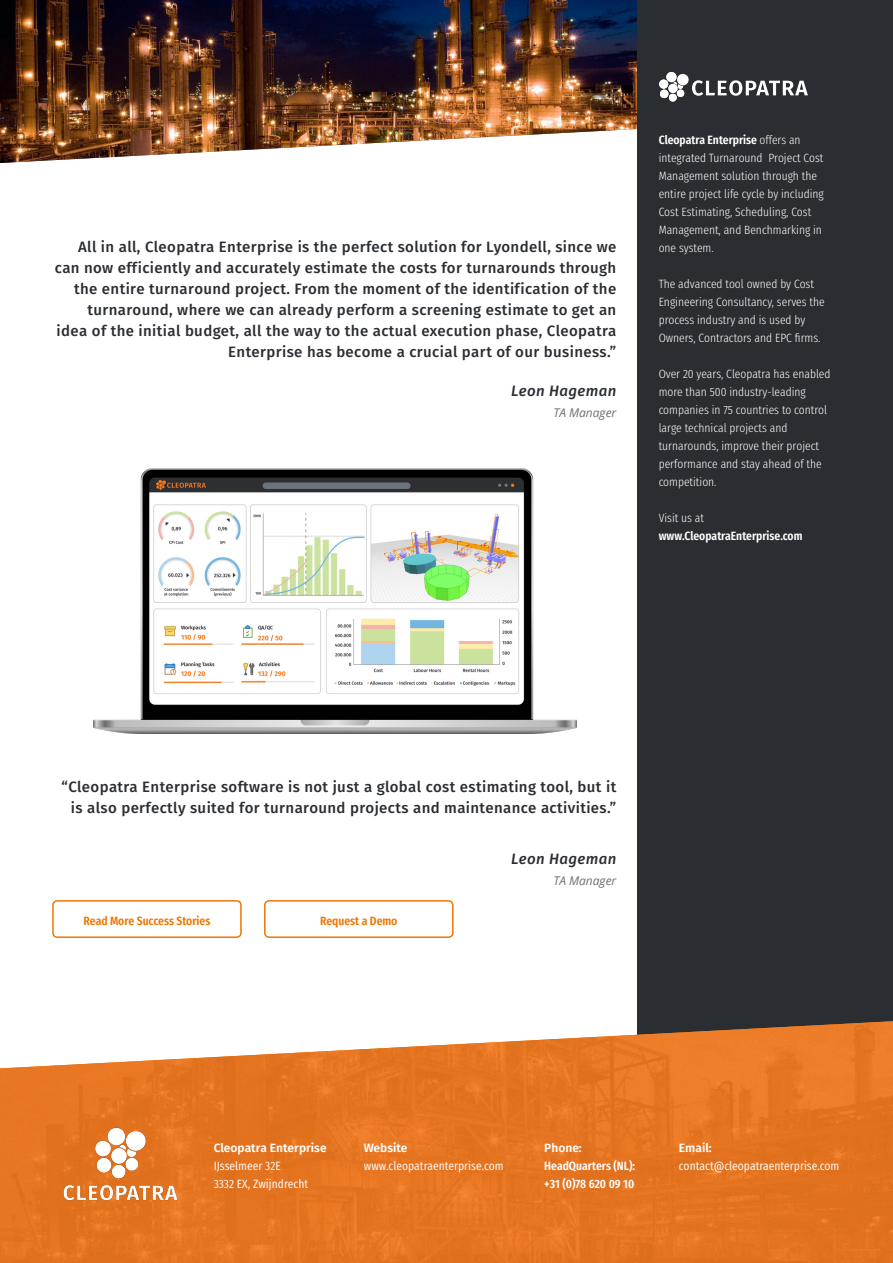
<style>
.page{position:relative;width:893px;height:1263px;background:#fff}
.page>*{position:absolute;margin:0;border:0;box-sizing:border-box;transform-origin:0 0}
.t1{font:500 15px/21px "Fira Sans";letter-spacing:.025em;color:#2a2d32;text-align:right}
.t2{font:italic 500 15px "Fira Sans";letter-spacing:.025em;color:#2a2d32}
.t3{font:300 12px/18px "Fira Sans Condensed";color:#fff}
.t4{font:12px/18px "Fira Sans Condensed";color:#fff}
.t5{font:600 12px/18px "Fira Sans Condensed";color:#fff}
.t6{font:600 12px "Fira Sans";color:#fff}
.t7{font:600 12px "Fira Sans Condensed";color:#ed7703}
.t8{font:italic 12px "Open Sans";color:#6e7070}
.s1{font-weight:600}
</style>
<div class="page">
<img style="left:0;top:0;width:638px;height:163px">
<div style="left:638px;top:0;width:255px;height:1263px;background:#2a2d32"></div>
<img style="left:0;top:1021px;width:893px;height:242px">
<svg style="left:692px;top:80px;width:116px;height:16px"></svg>
<div style="left:668px;top:84px;width:9px;height:9px;background:#fff;border-radius:5px"></div>
<svg style="left:673px;top:82px;width:10px;height:7px"></svg>
<div style="left:677px;top:90px;width:7px;height:7px;background:#fff;border-radius:4px"></div>
<div style="left:669px;top:94px;width:8px;height:8px;background:#fff;border-radius:4px"></div>
<div style="left:660px;top:90px;width:8px;height:8px;background:#fff;border-radius:4px"></div>
<div style="left:659px;top:80px;width:9px;height:9px;background:#fff;border-radius:5px"></div>
<div style="left:666px;top:72px;width:10px;height:10px;background:#fff;border-radius:5px"></div>
<div style="left:677px;top:74px;width:12px;height:11px;background:#fff;border-radius:6px"></div>
<img style="left:54px;top:1122px;width:132px;height:83px">
<div style="left:52px;top:900px;width:190px;height:38px;border:2px solid #ed7703;border-radius:4px"></div>
<div style="left:264px;top:900px;width:190px;height:38px;border:2px solid #ed7703;border-radius:4px"></div>
<img style="left:93px;top:468px;width:484px;height:265px">
<p class="t1" style="left:55px;top:236px;width:563px">All in all, Cleopatra Enterprise is the perfect solution for Lyondell, since we can now efficiently and accurately estimate the costs for turnarounds through the entire turnaround project. From the moment of the identification of the turnaround, where we can already perform a screening estimate to get an idea of the initial budget, all the way to the actual execution phase, Cleopatra Enterprise has become a crucial part of our business.”</p>
<p class="t2" style="left:511px;top:379px;width:107px">Leon Hageman</p>
<p class="t8" style="left:553px;top:404px;width:64px">TA Manager</p>
<p class="t3" style="left:659px;top:130px;width:167px"><span class="s1">Cleopatra Enterprise</span> offers an integrated Turnaround Project Cost<br>Management solution through the entire project life cycle by including<br>Cost Estimating, Scheduling, Cost<br>Management, and Benchmarking in one system.</p>
<p class="t3" style="left:659px;top:274px;width:167px">The advanced tool owned by Cost Engineering Consultancy, serves the process industry and is used by Owners, Contractors and EPC firms.</p>
<p class="t3" style="left:659px;top:364px;width:173px">Over 20 years, Cleopatra has enabled more than 500 industry-leading companies in 75 countries to control large technical projects and turnarounds, improve their project performance and stay ahead of the competition.</p>
<p class="t3" style="left:659px;top:508px;width:47px">Visit us at</p>
<p class="t5" style="left:659px;top:526px;width:145px">www.CleopatraEnterprise.com</p>
<p class="t1" style="left:62px;top:776px;width:556px">“Cleopatra Enterprise software is not just a global cost estimating tool, but it is also perfectly suited for turnaround projects and maintenance activities.”</p>
<p class="t2" style="left:511px;top:847px;width:107px">Leon Hageman</p>
<p class="t8" style="left:553px;top:872px;width:64px">TA Manager</p>
<p class="t7" style="left:84px;top:909px;width:128px">Read More Success Stories</p>
<p class="t7" style="left:320px;top:909px;width:79px">Request a Demo</p>
<p class="t6" style="left:214px;top:1138px;width:115px">Cleopatra Enterprise</p>
<p class="t4" style="left:214px;top:1156px;width:96px">IJsselmeer 32E<br>3332 EX, Zwijndrecht</p>
<p class="t6" style="left:364px;top:1138px;width:45px">Website</p>
<p class="t4" style="left:364px;top:1156px;width:141px">www.cleopatraenterprise.com</p>
<p class="t6" style="left:544px;top:1138px;width:39px">Phone:</p>
<p class="t5" style="left:544px;top:1156px;width:92px">HeadQuarters (NL): +31 (0)78 620 09 10</p>
<p class="t6" style="left:679px;top:1138px;width:34px">Email:</p>
<p class="t4" style="left:679px;top:1156px;width:162px">contact@cleopatraenterprise.com</p>
</div>
